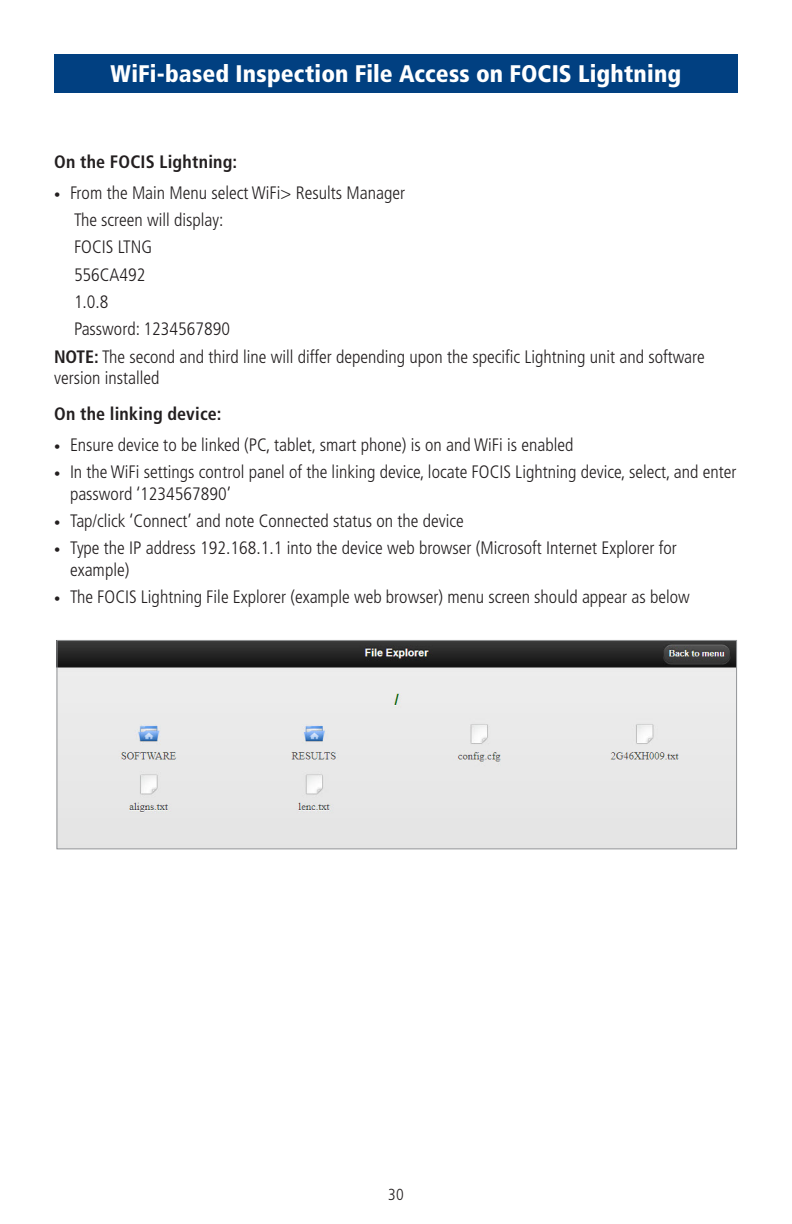
<style>
.page{position:relative;width:792px;height:1224px;background:#fff}
.page>*{position:absolute;margin:0;border:0;box-sizing:border-box;transform-origin:0 0}
.UG_Title_White{font:900 condensed 24px "Frutiger LT Std";letter-spacing:.005em;color:#fff}
.UG_Body{font:300 condensed 18px/21.6px "Frutiger LT Std";color:#231f20}
.UG_Bullet_no_bullet{font:300 condensed 18px "Frutiger LT Std";color:#231f20}
.UG_Body_Head{font:700 condensed 18px "Frutiger LT Std";letter-spacing:.015em;color:#231f20}
.t1{font:300 condensed 16px "Frutiger LT Std";color:#231f20}
.s1{font-size:12.6px}
.s2{font-weight:700}
</style>
<div class="page">
<div style="left:54px;top:54px;width:684px;height:39px;background:#014081"></div>
<img style="left:58px;top:642px;width:677px;height:205px">
<div style="left:56px;top:640px;width:681px;height:209px;border:1px solid #939598"></div>
<p class="UG_Title_White" style="left:111px;top:60px;width:572px">WiFi-based Inspection File Access on FOCIS Lightning</p>
<p class="UG_Body_Head" style="left:54px;top:151px;width:185px">On the FOCIS Lightning:</p>
<p class="UG_Body" style="left:54px;top:182px;width:353px"><span class="s1">•</span> From the Main Menu select WiFi&gt; Results Manager</p>
<p class="UG_Bullet_no_bullet" style="left:74px;top:209px;width:151px">The screen will display:</p>
<p class="UG_Bullet_no_bullet" style="left:74px;top:237px;width:80px">FOCIS LTNG</p>
<p class="UG_Bullet_no_bullet" style="left:74px;top:264px;width:73px">556CA492</p>
<p class="UG_Bullet_no_bullet" style="left:74px;top:292px;width:36px">1.0.8</p>
<p class="UG_Bullet_no_bullet" style="left:74px;top:319px;width:158px">Password: 1234567890</p>
<p class="UG_Body" style="left:54px;top:346px;width:652px"><span class="s2">NOTE:</span> The second and third line will differ depending upon the specific Lightning unit and software version installed</p>
<p class="UG_Body_Head" style="left:54px;top:403px;width:169px">On the linking device:</p>
<p class="UG_Body" style="left:54px;top:434px;width:521px"><span class="s1">•</span> Ensure device to be linked (PC, tablet, smart phone) is on and WiFi is enabled</p>
<p class="UG_Body" style="left:70px;top:461px;width:668px;text-indent:-16px"><span class="s1">•</span> In the WiFi settings control panel of the linking device, locate FOCIS Lightning device, select, and enter password ‘1234567890’</p>
<p class="UG_Body" style="left:54px;top:510px;width:411px"><span class="s1">•</span> Tap/click ‘Connect’ and note Connected status on the device</p>
<p class="UG_Body" style="left:70px;top:537px;width:608px;text-indent:-16px"><span class="s1">•</span> Type the IP address 192.168.1.1 into the device web browser (Microsoft Internet Explorer for example)</p>
<p class="UG_Body" style="left:54px;top:586px;width:637px"><span class="s1">•</span> The FOCIS Lightning File Explorer (example web browser) menu screen should appear as below</p>
<p class="t1" style="left:388px;top:1185px;width:17px">30</p>
</div>
